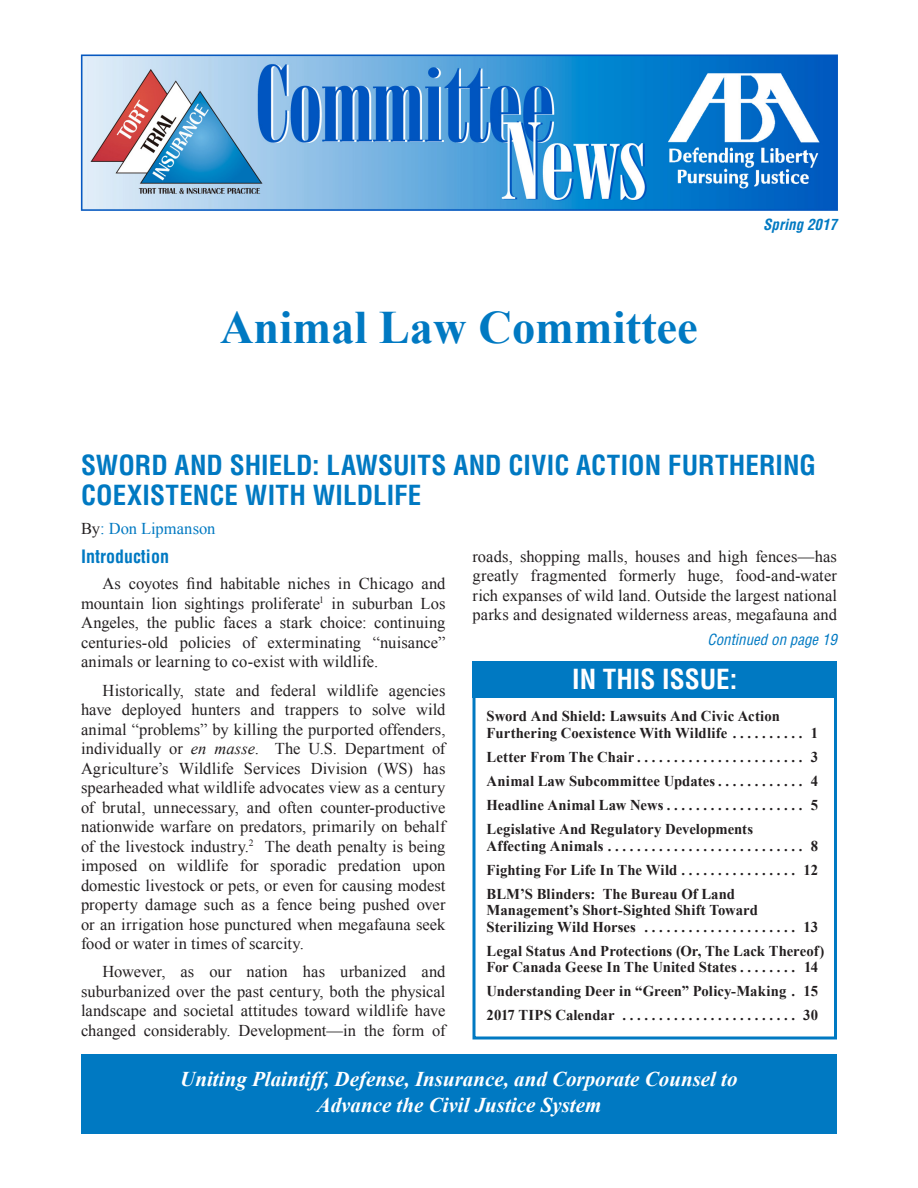
<style>
.page{position:relative;width:918px;height:1188px;background:#fff}
.page>*{position:absolute;margin:0;border:0;box-sizing:border-box;transform-origin:0 0}
.t1{font:700 46.5px "Times New Roman";color:#0079c2}
.HEADLINE{font:700 condensed 27px/30px "Helvetica";letter-spacing:.005em;color:#0079c2}
.t2{font:700 condensed 27px "Helvetica";color:#fff}
.t3{font:italic 700 21px/25.5px "Times New Roman";color:#fff;text-align:center}
.SUBHEAD{font:700 condensed 18px "Helvetica";color:#0079c2}
.TEXT{font:16.5px/19.5px "Times New Roman";color:#231f20;text-align:justify}
.AUTHOR_BYLINE{font:16.5px "Times New Roman";color:#0079c2}
.t4{font:700 15px/16.5px "Times New Roman";letter-spacing:.005em;color:#231f20}
.t5{font:italic condensed 15px "Helvetica";color:#0079c2}
.t6{font:italic 700 condensed 15px "Helvetica";color:#0079c2}
.s1{color:#231f20}
.s2{font-style:italic}
</style>
<div class="page">
<div style="left:81px;top:1054px;width:756px;height:80px;background:#0079c2"></div>
<img style="left:80px;top:54px;width:758px;height:157px">
<div style="left:472px;top:661px;width:365px;height:379px;border:3px solid #0079c2"></div>
<div style="left:472px;top:661px;width:365px;height:37px;background:#0079c2"></div>
<p class="t1" style="left:220px;top:295px;width:479px">Animal Law Committee</p>
<p class="t6" style="left:763px;top:215px;width:75px">Spring 2017</p>
<p class="HEADLINE" style="left:81px;top:450px;width:737px">SWORD AND SHIELD: LAWSUITS AND CIVIC ACTION FURTHERING<br>COEXISTENCE WITH WILDLIFE</p>
<p class="AUTHOR_BYLINE" style="left:81px;top:517px;width:136px"><span class="s1">By</span>: Don Lipmanson</p>
<p class="SUBHEAD" style="left:81px;top:546px;width:90px">Introduction</p>
<p class="TEXT" style="left:81px;top:574px;width:366px;text-indent:22px">As coyotes find habitable niches in Chicago and mountain lion sightings proliferate<sup>1</sup> in suburban Los Angeles, the public faces a stark choice: continuing centuries-old policies of exterminating “nuisance” animals or learning to co-exist with wildlife.</p>
<p class="TEXT" style="left:81px;top:680px;width:366px;text-indent:22px">Historically, state and federal wildlife agencies have deployed hunters and trappers to solve wild animal “problems” by killing the purported offenders, individually or <span class="s2">en masse</span>. The U.S. Department of Agriculture’s Wildlife Services Division (WS) has spearheaded what wildlife advocates view as a century of brutal, unnecessary, and often counter-productive nationwide warfare on predators, primarily on behalf of the livestock industry.<sup>2</sup> The death penalty is being imposed on wildlife for sporadic predation upon domestic livestock or pets, or even for causing modest property damage such as a fence being pushed over or an irrigation hose punctured when megafauna seek food or water in times of scarcity.</p>
<p class="TEXT" style="left:81px;top:962px;width:366px;text-indent:22px">However, as our nation has urbanized and suburbanized over the past century, both the physical landscape and societal attitudes toward wildlife have changed considerably. Development—in the form of</p>
<p class="TEXT" style="left:472px;top:546px;width:366px">roads, shopping malls, houses and high fences—has greatly fragmented formerly huge, food-and-water rich expanses of wild land. Outside the largest national parks and designated wilderness areas, megafauna and</p>
<p class="t5" style="left:707px;top:630px;width:131px">Continued on page 19</p>
<p class="t2" style="left:572px;top:663px;width:167px">IN THIS ISSUE:</p>
<p class="t4" style="left:487px;top:708px;width:333px">Sword And Shield: Lawsuits And Civic Action<br>Furthering Coexistence With Wildlife . . . . . . . . . . 1</p>
<p class="t4" style="left:487px;top:748px;width:333px">Letter From The Chair . . . . . . . . . . . . . . . . . . . . . . . 3</p>
<p class="t4" style="left:487px;top:772px;width:333px">Animal Law Subcommittee Updates . . . . . . . . . . . . 4</p>
<p class="t4" style="left:487px;top:796px;width:333px">Headline Animal Law News . . . . . . . . . . . . . . . . . . . 5</p>
<p class="t4" style="left:487px;top:821px;width:333px">Legislative And Regulatory Developments<br>Affecting Animals . . . . . . . . . . . . . . . . . . . . . . . . . . . 8</p>
<p class="t4" style="left:487px;top:861px;width:333px">Fighting For Life In The Wild . . . . . . . . . . . . . . . . 12</p>
<p class="t4" style="left:487px;top:885px;width:333px">BLM’S Blinders: The Bureau Of Land<br>Management’s Short-Sighted Shift Toward<br>Sterilizing Wild Horses . . . . . . . . . . . . . . . . . . . . . 13</p>
<p class="t4" style="left:487px;top:942px;width:339px">Legal Status And Protections (Or, The Lack Thereof)<br>For Canada Geese In The United States . . . . . . . . 14</p>
<p class="t4" style="left:487px;top:983px;width:333px">Understanding Deer in “Green” Policy-Making . 15</p>
<p class="t4" style="left:487px;top:1007px;width:333px">2017 TIPS Calendar . . . . . . . . . . . . . . . . . . . . . . . . 30</p>
<p class="t3" style="left:180px;top:1066px;width:559px">Uniting Plaintiff, Defense, Insurance, and Corporate Counsel to<br>Advance the Civil Justice System</p>
</div>
